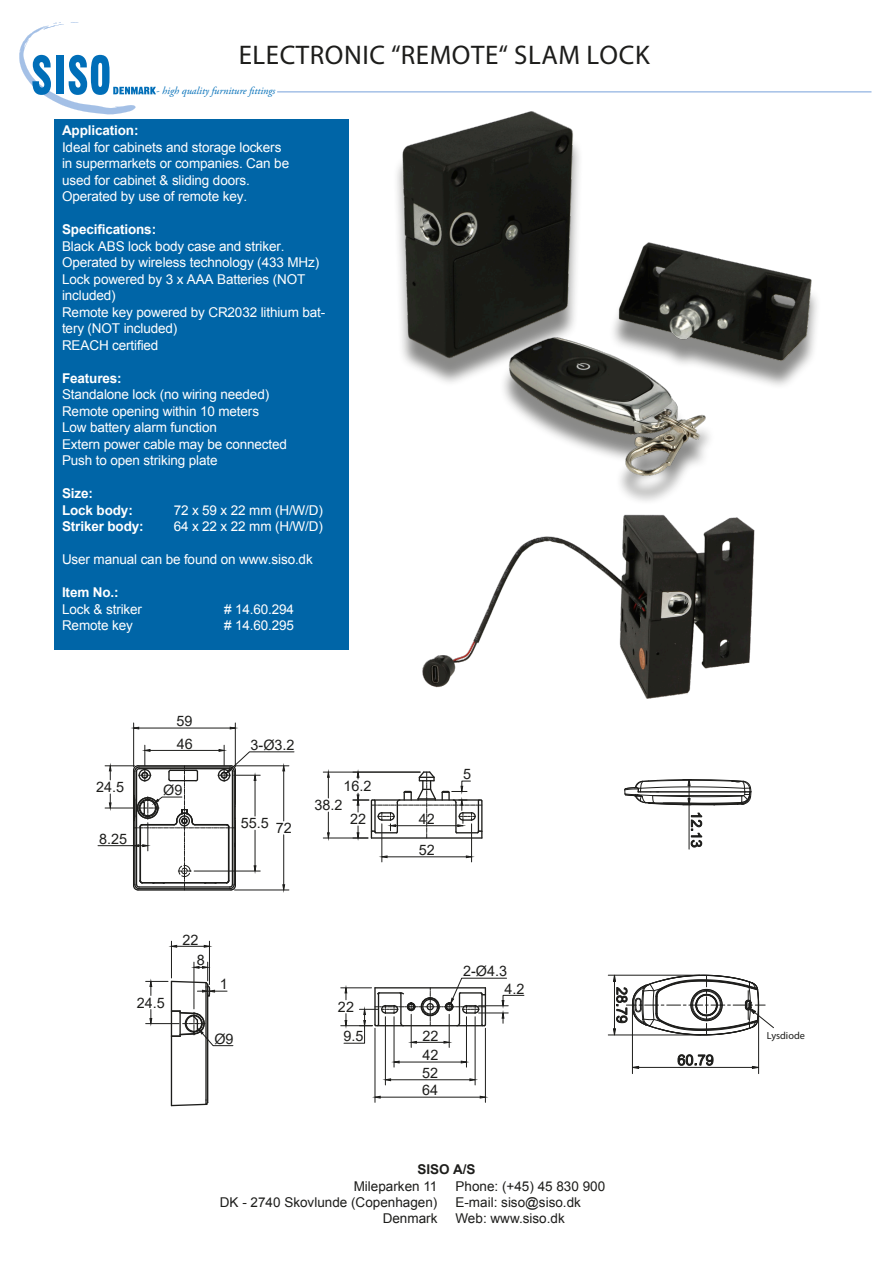
<style>
.page{position:relative;width:893px;height:1263px;background:#fff}
.page>*{position:absolute;margin:0;border:0;box-sizing:border-box;transform-origin:0 0}
.t1{font:27px "Myriad Pro";letter-spacing:.02em;color:#1d1d1b}
.t2{font:14.4px "Arial";color:#1d1d1b}
.t3{font:13.5px/16.5px "Arial";letter-spacing:-.01em;color:#fff}
.t4{font:13.5px/16.2px "Arial";color:#1d1d1b;text-align:right}
.t5{font:700 13.5px/16.5px "Arial";letter-spacing:-.01em;color:#fff}
.t6{font:700 13.5px "Arial";color:#1d1d1b}
.t7{font:italic 10.5px "Adobe Garamond Pro";color:#006eb8}
.t8{font:10.2px "Myriad Pro";color:#1d1d1b}
</style>
<div class="page">
<div style="left:54px;top:119px;width:295px;height:531px;background:#0065a7"></div>
<div style="left:393px;top:120px;width:428px;height:385px;background:#1d1d1b;opacity:.52"></div>
<img style="left:393px;top:111px;width:424px;height:371px">
<hr style="left:689px;top:805px;width:1px;height:44px;background:#1d1d1b">
<svg style="left:624px;top:779px;width:127px;height:26px"></svg>
<svg style="left:691px;top:813px;width:11px;height:34px"></svg>
<hr style="left:758px;top:1009px;width:1px;height:64px;background:#1d1d1b">
<hr style="left:632px;top:1009px;width:1px;height:64px;background:#1d1d1b">
<hr style="left:639px;top:1067px;width:113px;height:1px;background:#1d1d1b">
<svg style="left:752px;top:1066px;width:7px;height:2px"></svg>
<svg style="left:633px;top:1066px;width:6px;height:2px"></svg>
<svg style="left:678px;top:1055px;width:35px;height:10px"></svg>
<hr style="left:608px;top:975px;width:92px;height:1px;background:#1d1d1b">
<hr style="left:608px;top:1035px;width:93px;height:1px;background:#1d1d1b">
<svg style="left:613px;top:975px;width:161px;height:60px"></svg>
<hr style="left:171px;top:981px;width:1px;height:124px;background:#1d1d1b">
<hr style="left:205px;top:987px;width:2px;height:113px;background:#1d1d1b">
<hr style="left:207px;top:984px;width:1px;height:118px;background:#1d1d1b">
<svg style="left:170px;top:1100px;width:39px;height:7px"></svg>
<hr style="left:133px;top:723px;width:1px;height:44px;background:#1d1d1b">
<hr style="left:235px;top:723px;width:1px;height:44px;background:#1d1d1b">
<hr style="left:139px;top:728px;width:91px;height:1px;background:#1d1d1b">
<svg style="left:133px;top:726px;width:6px;height:4px"></svg>
<svg style="left:229px;top:726px;width:7px;height:4px"></svg>
<hr style="left:98px;top:845px;width:36px;height:1px;background:#1d1d1b">
<hr style="left:194px;top:962px;width:1px;height:47px;background:#1d1d1b">
<hr style="left:171px;top:941px;width:1px;height:37px;background:#1d1d1b">
<hr style="left:209px;top:941px;width:1px;height:43px;background:#1d1d1b">
<svg style="left:172px;top:945px;width:37px;height:3px"></svg>
<hr style="left:146px;top:1023px;width:33px;height:1px;background:#1d1d1b">
<svg style="left:146px;top:962px;width:81px;height:35px"></svg>
<svg style="left:149px;top:1009px;width:3px;height:15px"></svg>
<svg style="left:105px;top:745px;width:190px;height:146px"></svg>
<svg style="left:172px;top:1010px;width:62px;height:36px"></svg>
<hr style="left:323px;top:838px;width:45px;height:1px;background:#1d1d1b">
<hr style="left:323px;top:772px;width:97px;height:1px;background:#1d1d1b">
<svg style="left:327px;top:812px;width:3px;height:27px"></svg>
<svg style="left:327px;top:771px;width:3px;height:27px"></svg>
<hr style="left:341px;top:1025px;width:31px;height:1px;background:#1d1d1b">
<hr style="left:341px;top:987px;width:31px;height:1px;background:#1d1d1b">
<hr style="left:375px;top:1028px;width:1px;height:74px;background:#1d1d1b">
<hr style="left:485px;top:1028px;width:1px;height:74px;background:#1d1d1b">
<hr style="left:380px;top:1097px;width:100px;height:1px;background:#1d1d1b">
<svg style="left:374px;top:1095px;width:7px;height:4px"></svg>
<svg style="left:479px;top:1095px;width:7px;height:4px"></svg>
<hr style="left:385px;top:1017px;width:1px;height:68px;background:#1d1d1b">
<hr style="left:475px;top:1017px;width:1px;height:68px;background:#1d1d1b">
<hr style="left:391px;top:1079px;width:79px;height:1px;background:#1d1d1b">
<svg style="left:385px;top:1078px;width:6px;height:3px"></svg>
<svg style="left:469px;top:1078px;width:7px;height:3px"></svg>
<hr style="left:394px;top:1017px;width:1px;height:50px;background:#1d1d1b">
<hr style="left:466px;top:1017px;width:1px;height:50px;background:#1d1d1b">
<hr style="left:399px;top:1062px;width:62px;height:1px;background:#1d1d1b">
<svg style="left:393px;top:1060px;width:7px;height:4px"></svg>
<svg style="left:460px;top:1060px;width:6px;height:4px"></svg>
<hr style="left:411px;top:1014px;width:1px;height:33px;background:#1d1d1b">
<hr style="left:449px;top:1014px;width:1px;height:33px;background:#1d1d1b">
<svg style="left:353px;top:770px;width:130px;height:69px"></svg>
<svg style="left:343px;top:977px;width:182px;height:67px"></svg>
<hr style="left:381px;top:824px;width:1px;height:38px;background:#1d1d1b">
<hr style="left:471px;top:824px;width:1px;height:38px;background:#1d1d1b">
<hr style="left:387px;top:856px;width:79px;height:1px;background:#1d1d1b">
<svg style="left:381px;top:855px;width:7px;height:3px"></svg>
<svg style="left:466px;top:855px;width:6px;height:3px"></svg>
<img style="left:403px;top:496px;width:384px;height:203px">
<hr style="left:277px;top:91px;width:594px;height:2px;background:#a4c0e6">
<svg style="left:19px;top:22px;width:137px;height:93px"></svg>
<h1 class="t1" style="left:239px;top:38px;width:412px">ELECTRONIC “REMOTE“ SLAM LOCK</h1>
<p class="t7" style="left:156px;top:84px;width:121px">- high quality furniture fittings</p>
<p class="t5" style="left:62px;top:123px;width:78px">Application:</p>
<p class="t3" style="left:62px;top:139px;width:229px">Ideal for cabinets and storage lockers in supermarkets or companies. Can be used for cabinet &amp; sliding doors.<br>Operated by use of remote key.</p>
<p class="t5" style="left:62px;top:222px;width:96px">Specifications:</p>
<p class="t3" style="left:62px;top:238px;width:265px">Black ABS lock body case and striker.<br>Operated by wireless technology (433 MHz)<br>Lock powered by 3 x AAA Batteries (NOT included)<br>Remote key powered by CR2032 lithium bat&shy;tery (NOT included)<br>REACH certified</p>
<p class="t5" style="left:62px;top:370px;width:61px">Features:</p>
<p class="t3" style="left:62px;top:386px;width:227px">Standalone lock (no wiring needed)<br>Remote opening within 10 meters<br>Low battery alarm function<br>Extern power cable may be connected<br>Push to open striking plate</p>
<p class="t5" style="left:62px;top:486px;width:72px">Size:<br>Lock body:</p>
<p class="t3" style="left:174px;top:502px;width:151px">72 x 59 x 22 mm (H/W/D)</p>
<p class="t5" style="left:62px;top:519px;width:83px">Striker body:</p>
<p class="t3" style="left:174px;top:518px;width:151px">64 x 22 x 22 mm (H/W/D)</p>
<p class="t3" style="left:62px;top:551px;width:252px">User manual can be found on www.siso.dk</p>
<p class="t5" style="left:62px;top:585px;width:58px">Item No.:</p>
<p class="t3" style="left:62px;top:601px;width:82px">Lock &amp; striker</p>
<p class="t3" style="left:224px;top:601px;width:71px"># 14.60.294</p>
<p class="t3" style="left:62px;top:617px;width:72px">Remote key</p>
<p class="t3" style="left:224px;top:617px;width:71px"># 14.60.295</p>
<p class="t2" style="left:96px;top:777px;width:30px">24.5</p>
<p class="t2" style="left:99px;top:829px;width:30px">8.25</p>
<p class="t2" style="left:176px;top:711px;width:18px">59</p>
<p class="t2" style="left:177px;top:733px;width:18px">46</p>
<p class="t2" style="left:163px;top:780px;width:21px">Ø9</p>
<p class="t2" style="left:251px;top:735px;width:46px">3-Ø3.2</p>
<p class="t2" style="left:241px;top:813px;width:52px">55.5 72</p>
<p class="t2" style="left:344px;top:776px;width:30px">16.2</p>
<p class="t2" style="left:314px;top:795px;width:30px">38.2</p>
<p class="t2" style="left:350px;top:809px;width:18px">22</p>
<p class="t2" style="left:419px;top:809px;width:18px">42</p>
<p class="t2" style="left:419px;top:840px;width:18px">52</p>
<p class="t2" style="left:463px;top:764px;width:10px">5</p>
<p class="t2" style="left:137px;top:993px;width:30px">24.5</p>
<p class="t2" style="left:183px;top:930px;width:18px">22</p>
<p class="t2" style="left:197px;top:950px;width:10px">8</p>
<p class="t2" style="left:220px;top:974px;width:10px">1</p>
<p class="t2" style="left:214px;top:1028px;width:21px">Ø9</p>
<p class="t2" style="left:338px;top:997px;width:18px">22</p>
<p class="t2" style="left:343px;top:1026px;width:22px">9.5</p>
<p class="t2" style="left:422px;top:1025px;width:18px">22</p>
<p class="t2" style="left:422px;top:1045px;width:18px">42</p>
<p class="t2" style="left:422px;top:1063px;width:18px">52</p>
<p class="t2" style="left:422px;top:1080px;width:18px">64</p>
<p class="t2" style="left:463px;top:961px;width:46px">2-Ø4.3</p>
<p class="t2" style="left:505px;top:979px;width:22px">4.2</p>
<p class="t6" style="left:417px;top:1160px;width:60px">SISO A/S</p>
<p class="t4" style="left:220px;top:1178px;width:219px">Mileparken 11<br>DK - 2740 Skovlunde (Copenhagen)<br>Denmark</p>
<p class="t4" style="left:455px;top:1178px;width:151px;text-align:left">Phone: (+45) 45 830 900<br>E-mail: siso@siso.dk<br>Web: www.siso.dk</p>
<p class="t8" style="left:767px;top:1030px;width:40px">Lysdiode</p>
</div>
